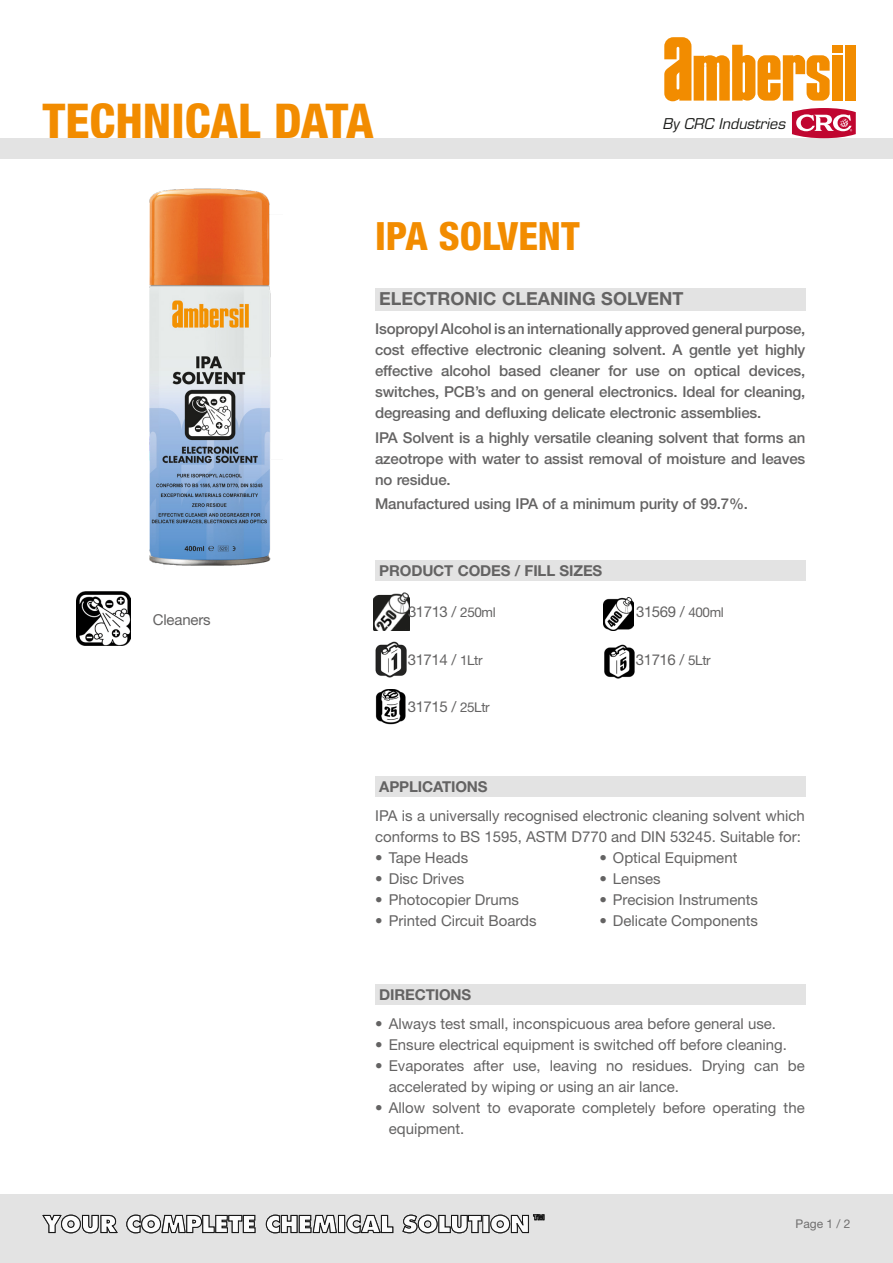
<style>
.page{position:relative;width:893px;height:1263px;background:#fff}
.page>*{position:absolute;margin:0;border:0;box-sizing:border-box;transform-origin:0 0}
.t1{font:800 condensed 48px "Helvetica Neue LT Std";color:#f28c00}
.t2{font:800 condensed 39px "Helvetica Neue LT Std";color:#f28c00}
.t3{font:700 18px "Helvetica Neue LT Std";color:#646363}
.t4{font:15px/21px "Helvetica Neue LT Std";color:#646363}
.t5{font:500 15px/21px "Helvetica Neue LT Std";letter-spacing:-.01em;color:#646363;text-align:justify}
.t6{font:700 15px "Helvetica Neue LT Std";letter-spacing:-.01em;color:#646363}
.t7{font:italic 14.55px "Eurostile LT Std";color:#1c1d1b}
.t8{font:12px "Helvetica Neue LT Std";color:#706f6f}
.s1{font-size:13.5px}
</style>
<div class="page">
<div style="left:375px;top:288px;width:430px;height:22px;background:#e3e3e3"></div>
<div style="left:375px;top:776px;width:430px;height:20px;background:#e3e3e3"></div>
<img style="left:149px;top:188px;width:122px;height:378px">
<div style="left:0;top:1195px;width:893px;height:68px;background:#e3e3e3"></div>
<svg style="left:42px;top:1214px;width:76px;height:19px"></svg>
<svg style="left:126px;top:1214px;width:419px;height:19px"></svg>
<div style="left:375px;top:984px;width:430px;height:21px;background:#e3e3e3"></div>
<div style="left:375px;top:560px;width:430px;height:21px;background:#e3e3e3"></div>
<img style="left:77px;top:592px;width:54px;height:54px">
<div style="left:0;top:138px;width:893px;height:21px;background:#e3e3e3"></div>
<img style="left:604px;top:597px;width:30px;height:33px">
<img style="left:373px;top:593px;width:36px;height:37px">
<img style="left:604px;top:644px;width:31px;height:35px">
<img style="left:375px;top:642px;width:32px;height:36px">
<img style="left:375px;top:689px;width:31px;height:36px">
<div style="left:845px;top:45px;width:10px;height:56px;background:#f28c00"></div>
<div style="left:832px;top:45px;width:10px;height:7px;background:#f28c00"></div>
<div style="left:832px;top:55px;width:10px;height:46px;background:#f28c00"></div>
<svg style="left:664px;top:37px;width:166px;height:64px"></svg>
<svg style="left:792px;top:108px;width:64px;height:30px"></svg>
<h1 class="t1" style="left:43px;top:91px;width:333px">TECHNICAL DATA</h1>
<h2 class="t2" style="left:375px;top:212px;width:206px">IPA SOLVENT</h2>
<p class="t7" style="left:663px;top:115px;width:124px">By CRC Industries</p>
<p class="t3" style="left:379px;top:288px;width:306px">ELECTRONIC CLEANING SOLVENT</p>
<p class="t5" style="left:375px;top:318px;width:432px">Isopropyl Alcohol is an internationally approved general purpose, cost effective electronic cleaning solvent. A gentle yet highly effective alcohol based cleaner for use on optical devices, switches, PCB’s and on general electronics. Ideal for cleaning, degreasing and defluxing delicate electronic assemblies.</p>
<p class="t5" style="left:375px;top:427px;width:432px">IPA Solvent is a highly versatile cleaning solvent that forms an azeotrope with water to assist removal of moisture and leaves no residue.</p>
<p class="t5" style="left:375px;top:493px;width:375px">Manufactured using IPA of a minimum purity of 99.7%.</p>
<p class="t4" style="left:153px;top:608px;width:60px">Cleaners</p>
<p class="t6" style="left:379px;top:561px;width:224px">PRODUCT CODES / FILL SIZES</p>
<p class="t4" style="left:408px;top:601px;width:89px">31713 / <span class="s1">250ml</span></p>
<p class="t4" style="left:636px;top:601px;width:89px">31569 / <span class="s1">400ml</span></p>
<p class="t4" style="left:408px;top:649px;width:76px">31714 / <span class="s1">1Ltr</span></p>
<p class="t4" style="left:636px;top:649px;width:76px">31716 / <span class="s1">5Ltr</span></p>
<p class="t4" style="left:408px;top:695px;width:83px">31715 / <span class="s1">25Ltr</span></p>
<p class="t6" style="left:379px;top:777px;width:110px">APPLICATIONS</p>
<p class="t4" style="left:375px;top:804px;width:431px">IPA is a universally recognised electronic cleaning solvent which conforms to BS 1595, ASTM D770 and DIN 53245. Suitable for:</p>
<p class="t4" style="left:375px;top:847px;width:94px">• Tape Heads</p>
<p class="t4" style="left:375px;top:868px;width:91px">• Disc Drives</p>
<p class="t4" style="left:375px;top:889px;width:145px">• Photocopier Drums</p>
<p class="t4" style="left:375px;top:910px;width:163px">• Printed Circuit Boards</p>
<p class="t6" style="left:379px;top:985px;width:93px">DIRECTIONS</p>
<p class="t4" style="left:599px;top:847px;width:139px">• Optical Equipment</p>
<p class="t4" style="left:599px;top:868px;width:63px">• Lenses</p>
<p class="t4" style="left:599px;top:889px;width:160px">• Precision Instruments</p>
<p class="t4" style="left:599px;top:910px;width:160px">• Delicate Components</p>
<p class="t4" style="left:375px;top:1013px;width:402px">• Always test small, inconspicuous area before general use.</p>
<p class="t4" style="left:375px;top:1034px;width:413px">• Ensure electrical equipment is switched off before cleaning.</p>
<p class="t4" style="left:389px;top:1055px;width:417px;text-indent:-14px">• Evaporates after use, leaving no residues. Drying can be accelerated by wiping or using an air lance.</p>
<p class="t4" style="left:389px;top:1097px;width:417px;text-indent:-14px">• Allow solvent to evaporate completely before operating the equipment.</p>
<p class="t8" style="left:795px;top:1217px;width:56px">Page 1 / 2</p>
</div>
